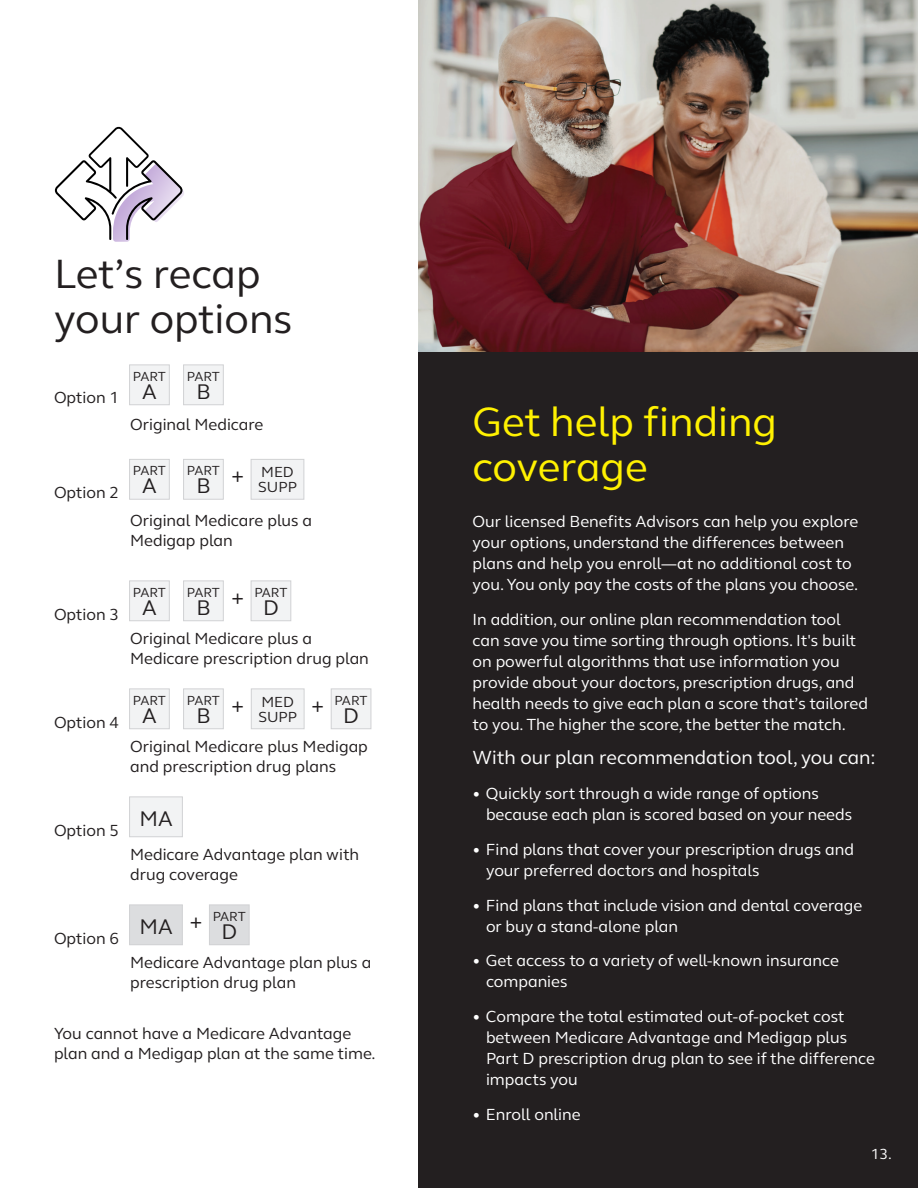
<style>
.page{position:relative;width:918px;height:1188px;background:#fff}
.page>*{position:absolute;margin:0;border:0;box-sizing:border-box;transform-origin:0 0}
.t1{font:42px/45px "FS Thrive Elliot";color:#fff101}
.t2{font:42px/45px "FS Thrive Elliot";color:#231f20}
.t3{font:21.75px "FS Thrive Elliot";color:#231f20}
.t4{font:19.5px "FS Thrive Elliot";color:#fff}
.t5{font:16.5px/21px "FS Thrive Elliot";color:#fff}
.t6{font:16.5px/19.8px "FS Thrive Elliot";color:#231f20}
.t7{font:15px "FS Thrive Elliot";color:#231f20}
.t8{font:15px "FS Thrive Elliot";color:#fff}
.t9{font:13.5px "FS Thrive Elliot";letter-spacing:-.015em;color:#231f20}
</style>
<div class="page">
<div style="left:130px;top:365px;width:39px;height:40px;background:#f2f3f4"></div>
<div style="left:129px;top:364px;width:41px;height:41px;border:1px solid #d1d2d4"></div>
<div style="left:184px;top:365px;width:39px;height:40px;background:#f2f3f4"></div>
<div style="left:183px;top:364px;width:41px;height:41px;border:1px solid #d1d2d4"></div>
<div style="left:130px;top:459px;width:39px;height:40px;background:#f2f3f4"></div>
<div style="left:129px;top:459px;width:41px;height:41px;border:1px solid #d1d2d4"></div>
<div style="left:184px;top:459px;width:39px;height:40px;background:#f2f3f4"></div>
<div style="left:183px;top:459px;width:41px;height:41px;border:1px solid #d1d2d4"></div>
<div style="left:251px;top:459px;width:53px;height:40px;background:#f2f3f4"></div>
<div style="left:251px;top:459px;width:53px;height:41px;border:1px solid #d1d2d4"></div>
<div style="left:130px;top:581px;width:39px;height:40px;background:#f2f3f4"></div>
<div style="left:129px;top:580px;width:41px;height:41px;border:1px solid #d1d2d4"></div>
<div style="left:184px;top:581px;width:39px;height:40px;background:#f2f3f4"></div>
<div style="left:183px;top:580px;width:41px;height:41px;border:1px solid #d1d2d4"></div>
<div style="left:251px;top:581px;width:40px;height:40px;background:#f2f3f4"></div>
<div style="left:251px;top:580px;width:40px;height:41px;border:1px solid #d1d2d4"></div>
<div style="left:130px;top:689px;width:39px;height:40px;background:#f2f3f4"></div>
<div style="left:129px;top:688px;width:41px;height:41px;border:1px solid #d1d2d4"></div>
<div style="left:184px;top:689px;width:39px;height:40px;background:#f2f3f4"></div>
<div style="left:183px;top:688px;width:41px;height:41px;border:1px solid #d1d2d4"></div>
<div style="left:251px;top:689px;width:53px;height:40px;background:#f2f3f4"></div>
<div style="left:251px;top:688px;width:53px;height:41px;border:1px solid #d1d2d4"></div>
<div style="left:130px;top:797px;width:52px;height:40px;background:#f2f3f4"></div>
<div style="left:129px;top:796px;width:54px;height:41px;border:1px solid #d1d2d4"></div>
<div style="left:130px;top:905px;width:52px;height:40px;background:#dcdddf"></div>
<div style="left:129px;top:904px;width:54px;height:41px;border:1px solid #d1d2d4"></div>
<div style="left:209px;top:905px;width:40px;height:40px;background:#dcdddf"></div>
<div style="left:209px;top:904px;width:41px;height:41px;border:1px solid #d1d2d4"></div>
<div style="left:331px;top:689px;width:40px;height:40px;background:#f2f3f4"></div>
<div style="left:331px;top:688px;width:40px;height:41px;border:1px solid #d1d2d4"></div>
<img style="left:418px;top:0;width:500px;height:352px">
<div style="left:418px;top:352px;width:500px;height:836px;background:#231f20"></div>
<img style="left:113px;top:191px;width:71px;height:51px">
<svg style="left:55px;top:126px;width:128px;height:114px"></svg>
<p class="t2" style="left:54px;top:252px;width:240px">Let’s recap your options</p>
<p class="t6" style="left:54px;top:388px;width:67px">Option 1</p>
<p class="t6" style="left:54px;top:483px;width:67px">Option 2</p>
<p class="t6" style="left:54px;top:605px;width:67px">Option 3</p>
<p class="t6" style="left:54px;top:713px;width:67px">Option 4</p>
<p class="t9" style="left:133px;top:368px;width:35px">PART</p>
<p class="t3" style="left:142px;top:379px;width:16px">A</p>
<p class="t9" style="left:187px;top:368px;width:35px">PART</p>
<p class="t3" style="left:196px;top:379px;width:16px">B</p>
<p class="t6" style="left:130px;top:414px;width:135px">Original Medicare</p>
<p class="t9" style="left:133px;top:463px;width:35px">PART</p>
<p class="t3" style="left:142px;top:473px;width:16px">A</p>
<p class="t9" style="left:187px;top:463px;width:35px">PART</p>
<p class="t3" style="left:196px;top:473px;width:16px">B</p>
<p class="t3" style="left:231px;top:463px;width:14px">+</p>
<p class="t7" style="left:261px;top:463px;width:34px">MED</p>
<p class="t7" style="left:258px;top:478px;width:40px">SUPP</p>
<p class="t6" style="left:130px;top:511px;width:184px">Original Medicare plus a<br>Medigap plan</p>
<p class="t9" style="left:133px;top:584px;width:35px">PART</p>
<p class="t3" style="left:142px;top:595px;width:16px">A</p>
<p class="t9" style="left:187px;top:584px;width:35px">PART</p>
<p class="t3" style="left:196px;top:595px;width:16px">B</p>
<p class="t9" style="left:254px;top:584px;width:35px">PART</p>
<p class="t3" style="left:263px;top:595px;width:17px">D</p>
<p class="t3" style="left:231px;top:584px;width:14px">+</p>
<p class="t6" style="left:130px;top:629px;width:240px">Original Medicare plus a<br>Medicare prescription drug plan</p>
<p class="t9" style="left:133px;top:692px;width:35px">PART</p>
<p class="t3" style="left:142px;top:703px;width:16px">A</p>
<p class="t9" style="left:187px;top:692px;width:35px">PART</p>
<p class="t3" style="left:196px;top:703px;width:16px">B</p>
<p class="t9" style="left:334px;top:692px;width:35px">PART</p>
<p class="t3" style="left:343px;top:703px;width:17px">D</p>
<p class="t3" style="left:232px;top:692px;width:14px">+</p>
<p class="t7" style="left:261px;top:693px;width:34px">MED</p>
<p class="t7" style="left:258px;top:708px;width:40px">SUPP</p>
<p class="t3" style="left:311px;top:692px;width:14px">+</p>
<p class="t6" style="left:130px;top:737px;width:239px">Original Medicare plus Medigap and prescription drug plans</p>
<p class="t6" style="left:54px;top:821px;width:67px">Option 5</p>
<p class="t6" style="left:54px;top:929px;width:67px">Option 6</p>
<p class="t3" style="left:140px;top:806px;width:35px">MA</p>
<p class="t6" style="left:130px;top:845px;width:231px">Medicare Advantage plan with drug coverage</p>
<p class="t3" style="left:140px;top:914px;width:35px">MA</p>
<p class="t9" style="left:213px;top:908px;width:35px">PART</p>
<p class="t3" style="left:221px;top:919px;width:17px">D</p>
<p class="t3" style="left:190px;top:908px;width:14px">+</p>
<p class="t6" style="left:130px;top:953px;width:243px">Medicare Advantage plan plus a prescription drug plan</p>
<p class="t6" style="left:54px;top:1023px;width:323px">You cannot have a Medicare Advantage plan and a Medigap plan at the same time.</p>
<p class="t1" style="left:472px;top:400px;width:306px">Get help finding coverage</p>
<p class="t5" style="left:472px;top:512px;width:387px">Our licensed Benefits Advisors can help you explore your options, understand the differences between plans and help you enroll—at no additional cost to you. You only pay the costs of the plans you choose.</p>
<p class="t5" style="left:472px;top:609px;width:397px">In addition, our online plan recommendation tool can save you time sorting through options. It's built on powerful algorithms that use information you provide about your doctors, prescription drugs, and health needs to give each plan a score that’s tailored to you. The higher the score, the better the match.</p>
<p class="t4" style="left:472px;top:746px;width:405px">With our plan recommendation tool, you can:</p>
<p class="t5" style="left:486px;top:783px;width:368px;text-indent:-14px">• Quickly sort through a wide range of options because each plan is scored based on your needs</p>
<p class="t5" style="left:486px;top:839px;width:369px;text-indent:-14px">• Find plans that cover your prescription drugs and your preferred doctors and hospitals</p>
<p class="t5" style="left:486px;top:895px;width:378px;text-indent:-14px">• Find plans that include vision and dental coverage or buy a stand-alone plan</p>
<p class="t5" style="left:486px;top:951px;width:354px;text-indent:-14px">• Get access to a variety of well-known insurance companies</p>
<p class="t5" style="left:486px;top:1006px;width:391px;text-indent:-14px">• Compare the total estimated out-of-pocket cost between Medicare Advantage and Medigap plus Part D prescription drug plan to see if the difference impacts you</p>
<p class="t5" style="left:473px;top:1104px;width:110px">• Enroll online</p>
<p class="t8" style="left:871px;top:1145px;width:22px">13.</p>
</div>
